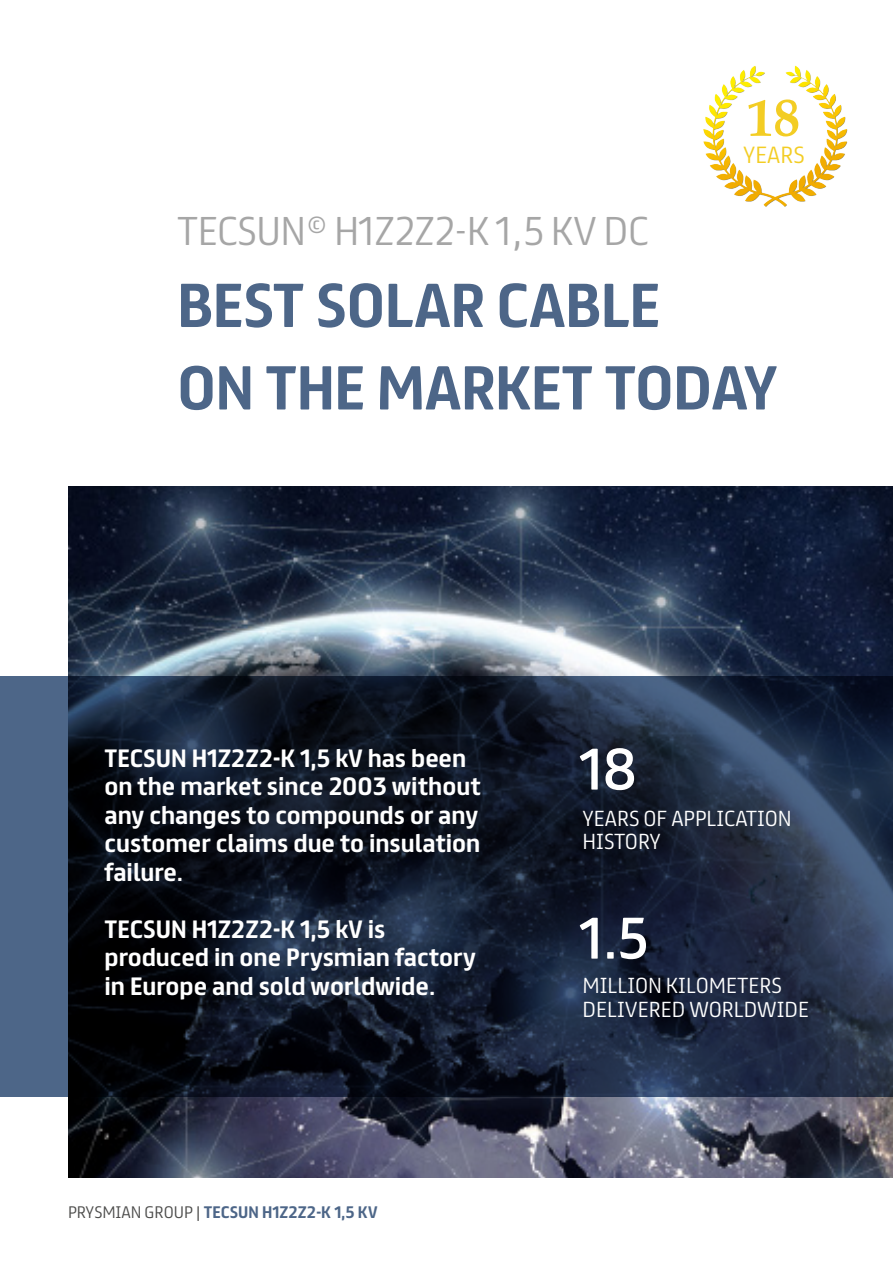
<style>
.page{position:relative;width:893px;height:1263px;background:#fff}
.page>*{position:absolute;margin:0;border:0;box-sizing:border-box;transform-origin:0 0}
.t1{font:700 55.5px/82.5px "FS Truman";letter-spacing:-.01em;color:#4d6688}
.t2{font:52.5px "FS Truman";color:#fff}
.t3{font:700 52.5px "Book Antiqua";color:#f3cd24}
.t4{font:300 36px "FS Truman";letter-spacing:-.01em;color:#a6a6a6}
.t5{font:700 22.5px/28.5px "FS Truman";color:#fff}
.t6{font:300 21px "FS Truman";color:#f3cd24}
.t7{font:300 19.5px/23.2px "FS Truman";color:#fff}
.t8{font:700 15px "FS Truman";color:#4d6688}
.s1{font-weight:300;color:#4b4b4a}
</style>
<div class="page">
<img style="left:68px;top:486px;width:825px;height:692px">
<svg style="left:0;top:676px;width:893px;height:420px;background:#1a2537"></svg>
<img style="left:703px;top:65px;width:145px;height:142px">
<h2 class="t3" style="left:748px;top:82px;width:54px">18</h2>
<p class="t6" style="left:743px;top:136px;width:63px">YEARS</p>
<h3 class="t4" style="left:177px;top:199px;width:473px">TECSUN<sup>©</sup> H1Z2Z2-K 1,5 KV DC</h3>
<h1 class="t1" style="left:177px;top:259px;width:602px">BEST SOLAR CABLE<br>ON THE MARKET TODAY</h1>
<p class="t5" style="left:105px;top:742px;width:378px">TECSUN H1Z2Z2-K 1,5 kV has been on the market since 2003 without any changes to compounds or any customer claims due to insulation failure.</p>
<p class="t5" style="left:105px;top:913px;width:373px">TECSUN H1Z2Z2-K 1,5 kV is produced in one Prysmian factory in Europe and sold worldwide.</p>
<p class="t8" style="left:68px;top:1199px;width:311px"><span class="s1">PRYSMIAN GROUP |</span> TECSUN H1Z2Z2-K 1,5 KV</p>
<h2 class="t2" style="left:579px;top:723px;width:59px">18</h2>
<p class="t7" style="left:583px;top:805px;width:211px">YEARS OF APPLICATION<br>HISTORY</p>
<h2 class="t2" style="left:579px;top:892px;width:70px">1.5</h2>
<p class="t7" style="left:583px;top:972px;width:228px">MILLION KILOMETERS<br>DELIVERED WORLDWIDE</p>
</div>
